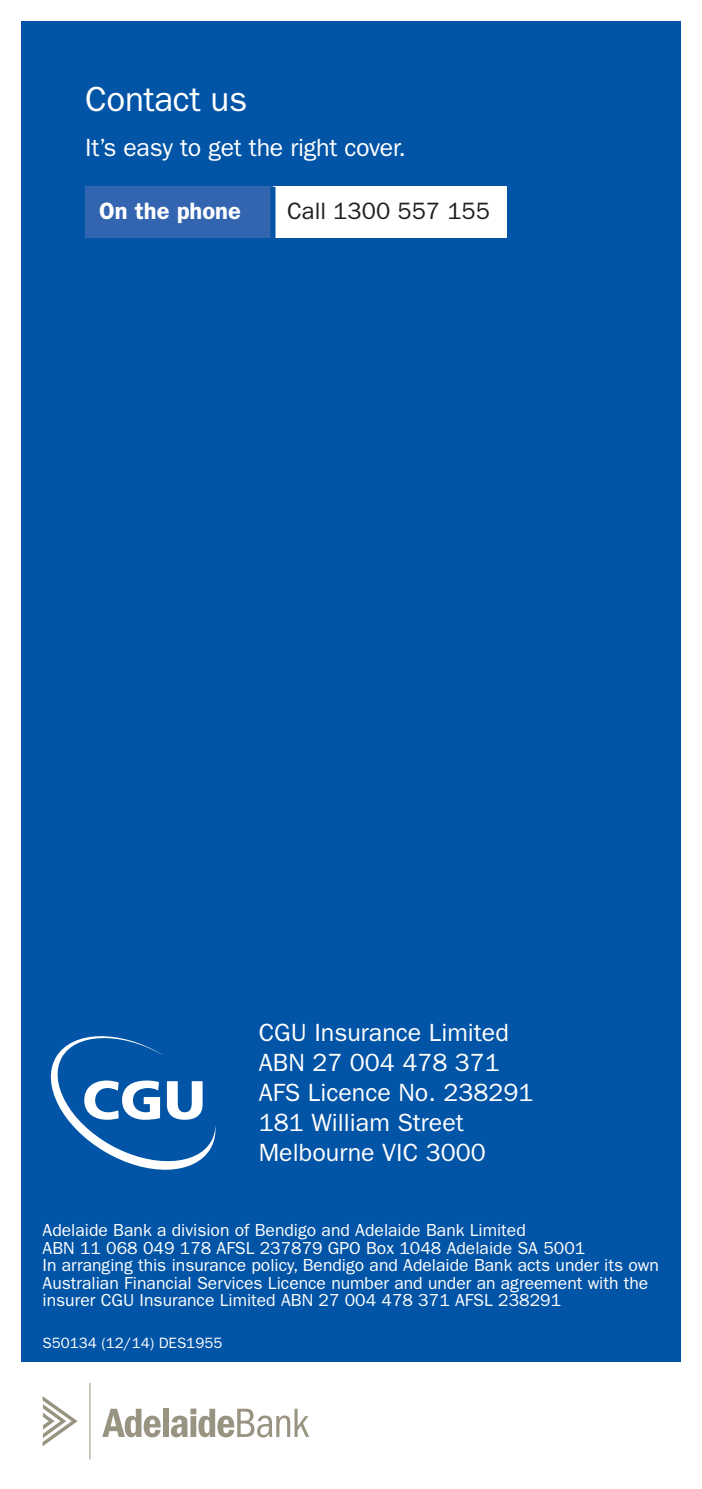
<style>
.page{position:relative;width:702px;height:1489px;background:#fff}
.page>*{position:absolute;margin:0;border:0;box-sizing:border-box;transform-origin:0 0}
.t1{font:35px "Franklin Gothic";letter-spacing:-.01em;color:#fff}
.t2{font:25px/30px "Franklin Gothic";color:#fff}
.t3{font:23.75px "Franklin Gothic";color:#231f20}
.t4{font:600 23.75px "Franklin Gothic";color:#fff}
.t5{font:17.5px/17.5px "Franklin Gothic";color:#fff}
.t6{font:15px "Franklin Gothic";color:#fff}
</style>
<div class="page">
<div style="left:21px;top:21px;width:659px;height:1340px;background:#0154a6"></div>
<hr style="left:89px;top:1382px;width:1px;height:77px;background:#989481">
<svg style="left:43px;top:1396px;width:35px;height:50px"></svg>
<svg style="left:102px;top:1408px;width:59px;height:29px"></svg>
<div style="left:163px;top:1408px;width:5px;height:28px;background:#989481"></div>
<svg style="left:171px;top:1408px;width:138px;height:29px"></svg>
<svg style="left:50px;top:1036px;width:166px;height:134px"></svg>
<div style="left:85px;top:187px;width:188px;height:51px;background:#3264b0"></div>
<div style="left:273px;top:187px;width:234px;height:51px;background:#fff"></div>
<div style="left:270px;top:187px;width:5px;height:51px;background:#0154a6"></div>
<h1 class="t1" style="left:85px;top:87px;width:164px">Contact us</h1>
<h2 class="t2" style="left:85px;top:134px;width:322px">It’s easy to get the right cover.</h2>
<h3 class="t4" style="left:99px;top:197px;width:143px">On the phone</h3>
<h3 class="t3" style="left:287px;top:202px;width:204px">Call 1300 557 155</h3>
<h2 class="t2" style="left:259px;top:1019px;width:276px">CGU Insurance Limited<br>ABN 27 004 478 371<br>AFS Licence No. 238291<br>181 William Street<br>Melbourne VIC 3000</h2>
<p class="t5" style="left:43px;top:1222px;width:617px">Adelaide Bank a division of Bendigo and Adelaide Bank Limited<br>ABN 11 068 049 178 AFSL 237879 GPO Box 1048 Adelaide SA 5001<br>In arranging this insurance policy, Bendigo and Adelaide Bank acts under its own Australian Financial Services Licence number and under an agreement with the insurer CGU Insurance Limited ABN 27 004 478 371 AFSL 238291</p>
<p class="t6" style="left:43px;top:1337px;width:181px">S50134 (12/14) DES1955</p>
</div>
